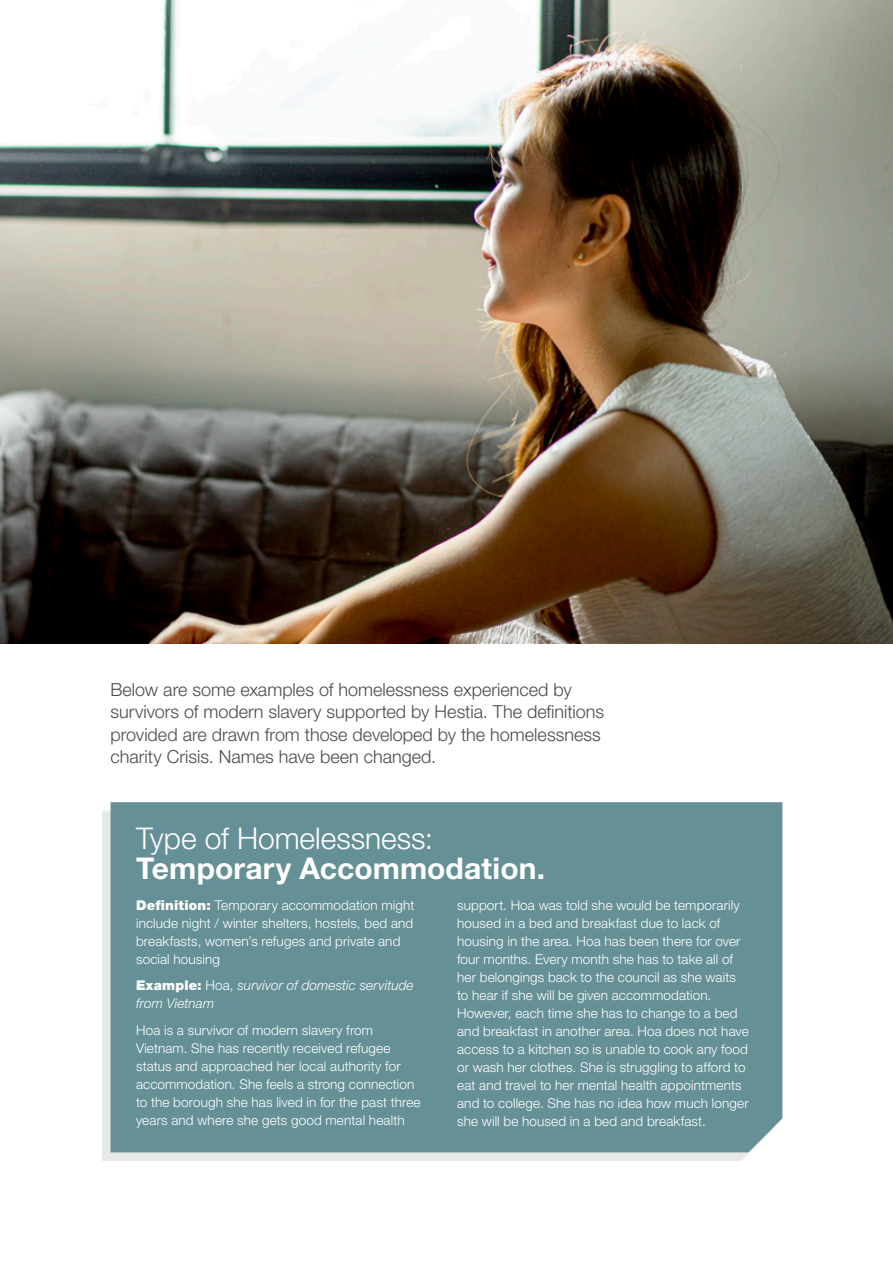
<style>
.page{position:relative;width:893px;height:1263px;background:#fff}
.page>*{position:absolute;margin:0;border:0;box-sizing:border-box;transform-origin:0 0}
.t1{font:700 30px "Helvetica Neue LT Std";letter-spacing:.005em;color:#fff}
.t2{font:300 30px "Helvetica Neue LT Std";color:#fff}
.t3{font:300 18px/22.5px "Helvetica Neue LT Std";color:#4b4b4a}
.t4{font:300 13.5px/18px "Helvetica Neue LT Std";letter-spacing:.01em;color:#fff}
.t5{font:italic 300 13.5px/18px "Helvetica Neue LT Std";letter-spacing:.01em;color:#fff}
.s1{font-weight:900}
.s2{font-weight:900;font-style:normal}
.s3{font-style:normal}
</style>
<div class="page">
<div style="left:102px;top:811px;width:672px;height:350px;background:#1d1d1b;opacity:.1"></div>
<div style="left:111px;top:802px;width:671px;height:350px;background:#659096"></div>
<img style="left:0;top:0;width:893px;height:643px">
<h2 class="t3" style="left:111px;top:678px;width:495px">Below are some examples of homelessness experienced by survivors of modern slavery supported by Hestia. The definitions provided are drawn from those developed by the homelessness charity Crisis. Names have been changed.</h2>
<h1 class="t2" style="left:136px;top:820px;width:298px">Type of Homelessness:</h1>
<h1 class="t1" style="left:136px;top:850px;width:410px">Temporary Accommodation.</h1>
<p class="t4" style="left:136px;top:896px;width:280px"><span class="s1">Definition:</span> Temporary accommodation might include night / winter shelters, hostels, bed and breakfasts, women’s refuges and private and social housing</p>
<p class="t5" style="left:136px;top:976px;width:279px"><span class="s2">Example:</span> <span class="s3">Hoa,</span> survivor of domestic servitude from Vietnam</p>
<p class="t4" style="left:136px;top:1021px;width:286px">Hoa is a survivor of modern slavery from Vietnam. She has recently received refugee status and approached her local authority for accommodation. She feels a strong connection to the borough she has lived in for the past three years and where she gets good mental health</p>
<p class="t4" style="left:457px;top:896px;width:293px">support. Hoa was told she would be temporarily housed in a bed and breakfast due to lack of housing in the area. Hoa has been there for over four months. Every month she has to take all of her belongings back to the council as she waits to hear if she will be given accommodation.<br>However, each time she has to change to a bed and breakfast in another area. Hoa does not have access to a kitchen so is unable to cook any food or wash her clothes. She is struggling to afford to eat and travel to her mental health appointments and to college. She has no idea how much longer she will be housed in a bed and breakfast.</p>
</div>
